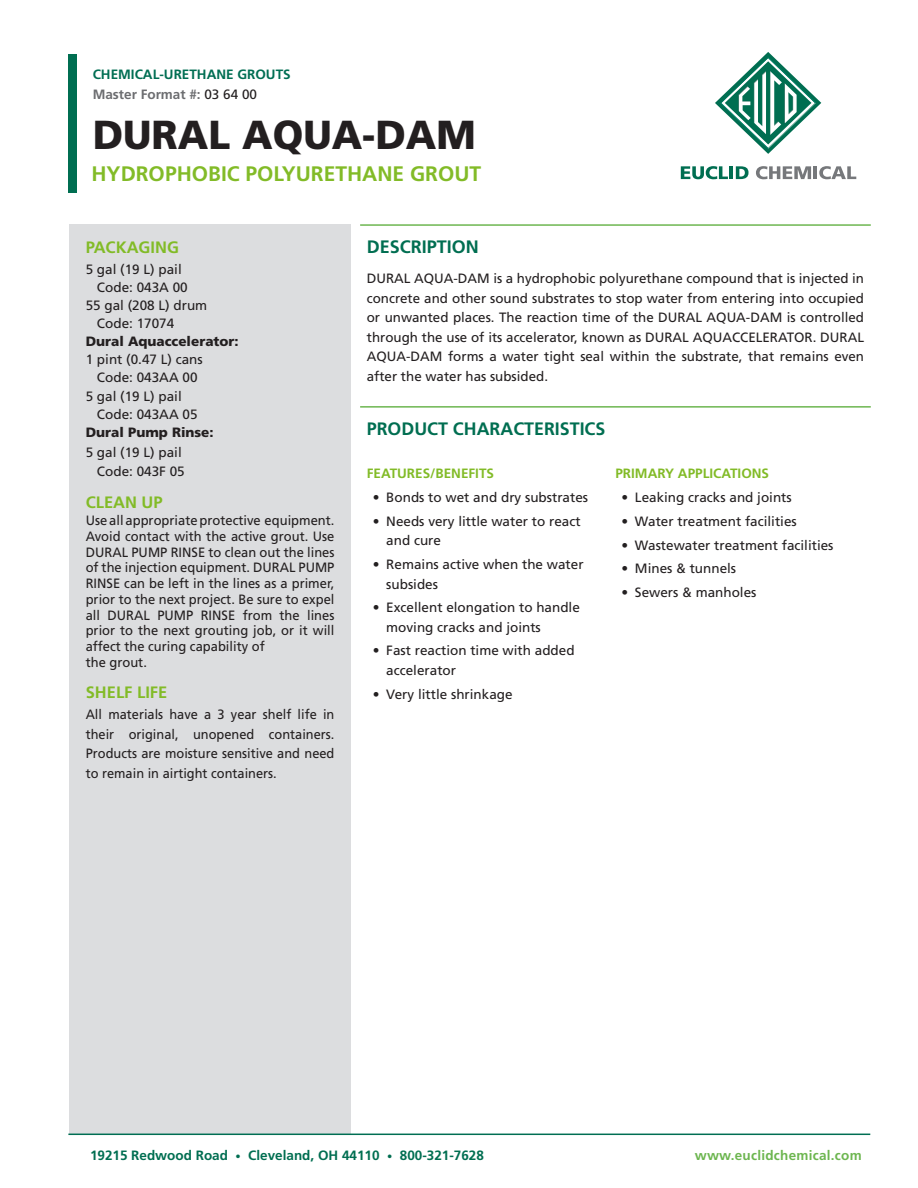
<style>
.page{position:relative;width:918px;height:1188px;background:#fff}
.page>*{position:absolute;margin:0;border:0;box-sizing:border-box;transform-origin:0 0}
.Title_-_Product_Name{font:900 40.5px "Frutiger LT Std";color:#231f20}
.Title_-_Product_Desc{font:700 21px "Frutiger LT Std";color:#82bb27}
.Dark_Green_Subheadin{font:700 18px "Frutiger LT Std";color:#006e51}
.Light_Green_-_Side_B{font:700 16.5px "Frutiger LT Std";color:#82bb27}
.Body_Copy{font:13.5px/19.5px "Frutiger LT Std";color:#231f20}
.Body_Copy-2{font:13.5px/15.8px "Frutiger LT Std";color:#231f20;text-align:justify;scale:.96 1}
.Body_Copy-3{font:13.5px/19.5px "Frutiger LT Std";color:#231f20;text-align:justify;scale:.95 1}
.t1{font:700 13.5px "Frutiger LT Std";color:#006e51}
.Light_Green_Subheadi{font:700 13.5px "Frutiger LT Std";color:#82bb27}
.Body_Copy-4{font:900 13.5px "Frutiger LT Std";color:#231f20}
.Product_Type__Top{font:700 13.5px "Frutiger LT Std";color:#006e53}
.t2{font:700 13.5px "Frutiger LT Std";letter-spacing:.02em;color:#6db650}
.Body_Copy-5{font:700 13.5px "Frutiger LT Std";color:#6c6d70}
.s1{font-weight:400;color:#231f20}
.s2{font-size:10.5px}
</style>
<div class="page">
<hr style="left:360px;top:224px;width:511px;height:2px;background:#6db650">
<hr style="left:360px;top:406px;width:511px;height:2px;background:#6db650">
<div style="left:69px;top:224px;width:282px;height:911px;background:#dcdddf"></div>
<svg style="left:715px;top:52px;width:106px;height:102px"></svg>
<svg style="left:681px;top:166px;width:68px;height:13px"></svg>
<svg style="left:756px;top:166px;width:100px;height:13px"></svg>
<div style="left:68px;top:54px;width:8px;height:139px;background:#006e51"></div>
<hr style="left:68px;top:1134px;width:802px;height:1px;background:#006e53">
<p class="Product_Type__Top" style="left:93px;top:66px;width:200px">CHEMICAL-URETHANE GROUTS</p>
<p class="Body_Copy-5" style="left:93px;top:87px;width:166px">Master Format #: <span class="s1">03 64 00</span></p>
<p class="Title_-_Product_Name" style="left:93px;top:110px;width:385px">DURAL AQUA-DAM</p>
<p class="Title_-_Product_Desc" style="left:92px;top:162px;width:391px">HYDROPHOBIC POLYURETHANE GROUT</p>
<p class="Light_Green_-_Side_B" style="left:86px;top:238px;width:95px">PACKAGING</p>
<p class="Body_Copy" style="left:86px;top:260px;width:98px">5 gal (19 L) pail</p>
<p class="Body_Copy" style="left:97px;top:278px;width:92px">Code: 043A 00</p>
<p class="Body_Copy" style="left:86px;top:296px;width:123px">55 gal (208 L) drum</p>
<p class="Body_Copy" style="left:97px;top:314px;width:79px">Code: 17074</p>
<p class="Body_Copy-4" style="left:86px;top:333px;width:155px">Dural Aquaccelerator:</p>
<p class="Body_Copy" style="left:86px;top:350px;width:119px">1 pint (0.47 L) cans</p>
<p class="Body_Copy" style="left:97px;top:368px;width:102px">Code: 043AA 00</p>
<p class="Body_Copy" style="left:86px;top:387px;width:98px">5 gal (19 L) pail</p>
<p class="Body_Copy" style="left:97px;top:405px;width:102px">Code: 043AA 05</p>
<p class="Body_Copy-4" style="left:86px;top:425px;width:129px">Dural Pump Rinse:</p>
<p class="Body_Copy" style="left:86px;top:443px;width:98px">5 gal (19 L) pail</p>
<p class="Body_Copy" style="left:97px;top:462px;width:89px">Code: 043F 05</p>
<p class="Light_Green_-_Side_B" style="left:86px;top:493px;width:79px">CLEAN UP</p>
<p class="Body_Copy-2" style="left:86px;top:513px;width:261px">Use all appropriate protective equipment.<br>Avoid contact with the active grout. Use DURAL PUMP RINSE to clean out the lines of the injection equipment. DURAL PUMP RINSE can be left in the lines as a primer, prior to the next project. Be sure to expel all DURAL PUMP RINSE from the lines prior to the next grouting job, or it will affect the curing capability of</p>
<p class="Body_Copy-2" style="left:86px;top:654px;width:65px">the grout.</p>
<p class="Light_Green_-_Side_B" style="left:86px;top:683px;width:83px">SHELF LIFE</p>
<p class="Body_Copy-3" style="left:86px;top:705px;width:263px">All materials have a 3 year shelf life in their original, unopened containers.<br>Products are moisture sensitive and need to remain in airtight containers.</p>
<p class="Dark_Green_Subheadin" style="left:367px;top:236px;width:114px">DESCRIPTION</p>
<p class="Body_Copy" style="left:367px;top:269px;width:499px;text-align:justify">DURAL AQUA-DAM is a hydrophobic polyurethane compound that is injected in concrete and other sound substrates to stop water from entering into occupied or unwanted places. The reaction time of the DURAL AQUA-DAM is controlled through the use of its accelerator, known as DURAL AQUACCELERATOR. DURAL AQUA-DAM forms a water tight seal within the substrate, that remains even after the water has subsided.</p>
<p class="Dark_Green_Subheadin" style="left:367px;top:418px;width:240px">PRODUCT CHARACTERISTICS</p>
<p class="Light_Green_Subheadi" style="left:367px;top:466px;width:129px">FEATURES/BENEFITS</p>
<p class="Body_Copy" style="left:373px;top:488px;width:217px">• Bonds to wet and dry substrates</p>
<p class="Body_Copy" style="left:386px;top:512px;width:196px;text-indent:-14px">• Needs very little water to react and cure</p>
<p class="Body_Copy" style="left:386px;top:555px;width:199px;text-indent:-14px">• Remains active when the water subsides</p>
<p class="Body_Copy" style="left:386px;top:598px;width:195px;text-indent:-14px">• Excellent elongation to handle moving cracks and joints</p>
<p class="Body_Copy" style="left:386px;top:641px;width:190px;text-indent:-14px">• Fast reaction time with added accelerator</p>
<p class="Body_Copy" style="left:373px;top:684px;width:141px">• Very little shrinkage</p>
<p class="Light_Green_Subheadi" style="left:615px;top:466px;width:155px">PRIMARY APPLICATIONS</p>
<p class="Body_Copy" style="left:621px;top:488px;width:172px">• Leaking cracks and joints</p>
<p class="Body_Copy" style="left:621px;top:512px;width:177px">• Water treatment facilities</p>
<p class="Body_Copy" style="left:621px;top:535px;width:214px">• Wastewater treatment facilities</p>
<p class="Body_Copy" style="left:621px;top:559px;width:116px">• Mines &amp; tunnels</p>
<p class="Body_Copy" style="left:621px;top:583px;width:137px">• Sewers &amp; manholes</p>
<p class="t1" style="left:90px;top:1147px;width:395px">19215 Redwood Road <span class="s2">•</span> Cleveland, OH 44110 <span class="s2">•</span> 800-321-7628</p>
<p class="t2" style="left:695px;top:1147px;width:168px">www.euclidchemical.com</p>
</div>
